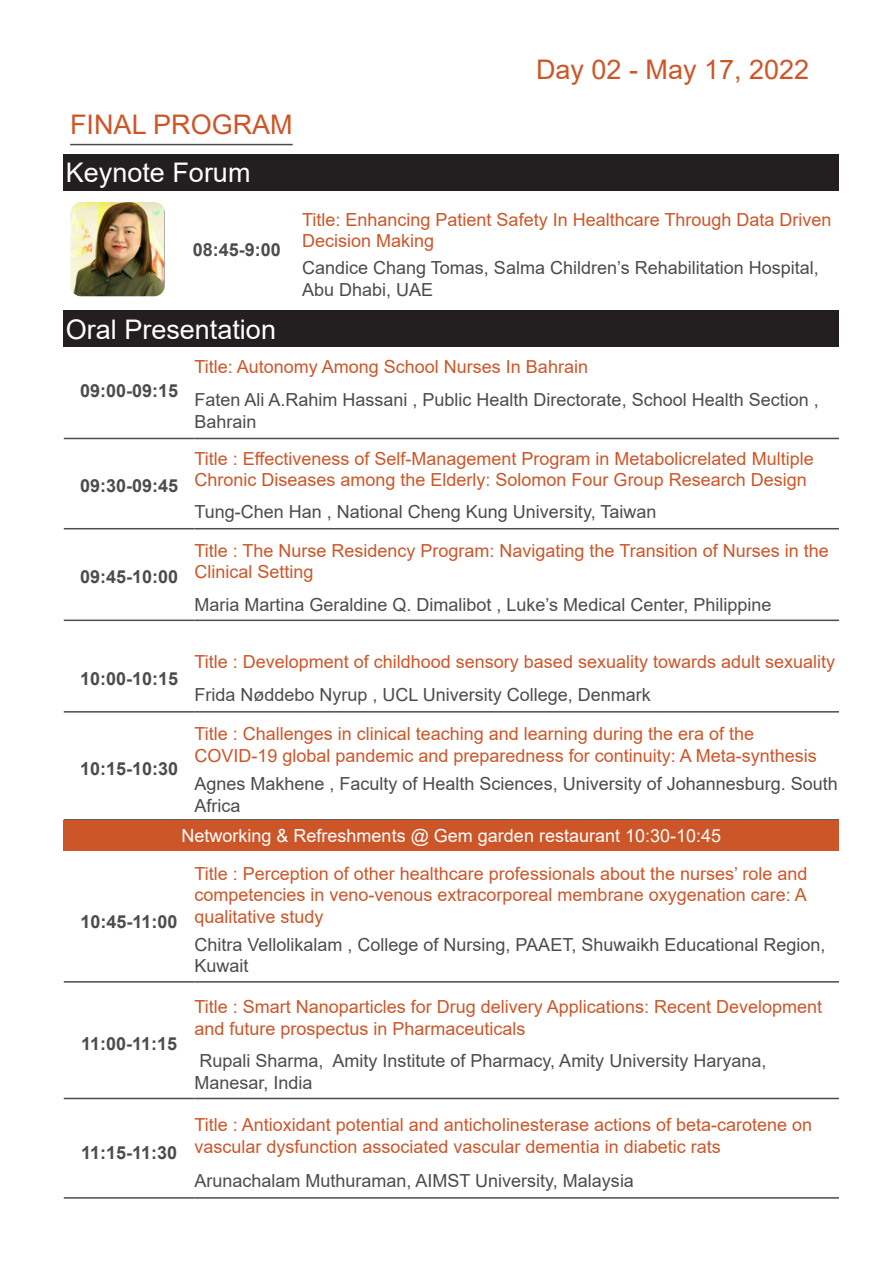
<style>
.page{position:relative;width:893px;height:1263px;background:#fff}
.page>*{position:absolute;margin:0;border:0;box-sizing:border-box;transform-origin:0 0}
.t1{font:27px "Arial";color:#cd5629}
.t2{font:27px "Arial";color:#fff}
.t3{font:18px/21.6px "Arial";color:#cd5629}
.t4{font:18px/21.6px "Arial";color:#4b4c4d}
.t5{font:700 18px "Arial";color:#4b4c4d}
.t6{font:18px "Arial";color:#fff}
</style>
<div class="page">
<hr style="left:70px;top:144px;width:223px;height:1px;background:#4b4c4d">
<hr style="left:64px;top:438px;width:130px;height:1px;background:#4b4c4d">
<hr style="left:194px;top:438px;width:645px;height:1px;background:#4b4c4d">
<hr style="left:64px;top:528px;width:130px;height:1px;background:#4b4c4d">
<hr style="left:194px;top:528px;width:645px;height:1px;background:#4b4c4d">
<hr style="left:64px;top:620px;width:130px;height:1px;background:#4b4c4d">
<hr style="left:194px;top:620px;width:645px;height:1px;background:#4b4c4d">
<hr style="left:64px;top:711px;width:130px;height:2px;background:#4b4c4d">
<hr style="left:194px;top:711px;width:645px;height:2px;background:#4b4c4d">
<hr style="left:64px;top:819px;width:130px;height:2px;background:#4b4c4d">
<hr style="left:194px;top:819px;width:645px;height:2px;background:#4b4c4d">
<hr style="left:64px;top:981px;width:130px;height:2px;background:#4b4c4d">
<hr style="left:194px;top:981px;width:645px;height:2px;background:#4b4c4d">
<hr style="left:64px;top:1098px;width:130px;height:1px;background:#4b4c4d">
<hr style="left:194px;top:1098px;width:645px;height:1px;background:#4b4c4d">
<hr style="left:64px;top:1197px;width:130px;height:2px;background:#4b4c4d">
<hr style="left:194px;top:1197px;width:645px;height:2px;background:#4b4c4d">
<div style="left:64px;top:820px;width:775px;height:30px;background:#cd5629"></div>
<img style="left:72px;top:203px;width:91px;height:92px">
<div style="left:69px;top:200px;width:97px;height:98px;border:2px solid #fff;border-radius:11px"></div>
<div style="left:64px;top:154px;width:775px;height:37px;background:#231f20"></div>
<div style="left:64px;top:310px;width:775px;height:37px;background:#231f20"></div>
<p class="t1" style="left:536px;top:51px;width:275px">Day 02 - May 17, 2022</p>
<p class="t1" style="left:70px;top:106px;width:224px">FINAL PROGRAM</p>
<p class="t2" style="left:66px;top:154px;width:186px">Keynote Forum</p>
<p class="t5" style="left:193px;top:237px;width:90px">08:45-9:00</p>
<p class="t2" style="left:66px;top:311px;width:212px">Oral Presentation</p>
<p class="t3" style="left:302px;top:209px;width:531px">Title: Enhancing Patient Safety In Healthcare Through Data Driven<br>Decision Making</p>
<p class="t4" style="left:302px;top:257px;width:518px">Candice Chang Tomas, Salma Children’s Rehabilitation Hospital,<br>Abu Dhabi, UAE</p>
<p class="t5" style="left:80px;top:378px;width:100px">09:00-09:15</p>
<p class="t5" style="left:80px;top:473px;width:100px">09:30-09:45</p>
<p class="t5" style="left:80px;top:564px;width:100px">09:45-10:00</p>
<p class="t5" style="left:80px;top:666px;width:100px">10:00-10:15</p>
<p class="t5" style="left:80px;top:756px;width:100px">10:15-10:30</p>
<p class="t3" style="left:194px;top:355px;width:395px">Title: Autonomy Among School Nurses In Bahrain</p>
<p class="t4" style="left:194px;top:389px;width:626px">Faten Ali A.Rahim Hassani , Public Health Directorate, School Health Section ,<br>Bahrain</p>
<p class="t3" style="left:194px;top:448px;width:621px">Title : Effectiveness of Self-Management Program in Metabolicrelated Multiple<br>Chronic Diseases among the Elderly: Solomon Four Group Research Design</p>
<p class="t4" style="left:194px;top:501px;width:463px">Tung‑Chen Han , National Cheng Kung University, Taiwan</p>
<p class="t3" style="left:194px;top:539px;width:636px">Title : The Nurse Residency Program: Navigating the Transition of Nurses in the<br>Clinical Setting</p>
<p class="t4" style="left:194px;top:593px;width:578px">Maria Martina Geraldine Q. Dimalibot , Luke’s Medical Center, Philippine</p>
<p class="t3" style="left:194px;top:651px;width:642px">Title : Development of childhood sensory based sexuality towards adult sexuality</p>
<p class="t4" style="left:194px;top:684px;width:458px">Frida Nøddebo Nyrup , UCL University College, Denmark</p>
<p class="t3" style="left:194px;top:723px;width:624px">Title : Challenges in clinical teaching and learning during the era of the<br>COVID‑19 global pandemic and preparedness for continuity: A Meta-synthesis</p>
<p class="t4" style="left:194px;top:773px;width:645px">Agnes Makhene , Faculty of Health Sciences, University of Johannesburg. South<br>Africa</p>
<p class="t6" style="left:182px;top:823px;width:541px">Networking &amp; Refreshments @ Gem garden restaurant 10:30-10:45</p>
<p class="t5" style="left:81px;top:909px;width:99px">10:45-11:00</p>
<p class="t5" style="left:81px;top:1031px;width:98px">11:00-11:15</p>
<p class="t5" style="left:81px;top:1140px;width:98px">11:15-11:30</p>
<p class="t3" style="left:194px;top:862px;width:615px;text-align:justify">Title : Perception of other healthcare professionals about the nurses’ role and competencies in veno‑venous extracorporeal membrane oxygenation care: A qualitative study</p>
<p class="t4" style="left:194px;top:933px;width:632px">Chitra Vellolikalam , College of Nursing, PAAET, Shuwaikh Educational Region,<br>Kuwait</p>
<p class="t3" style="left:194px;top:996px;width:629px">Title : Smart Nanoparticles for Drug delivery Applications: Recent Development and future prospectus in Pharmaceuticals</p>
<p class="t4" style="left:194px;top:1050px;width:573px">Rupali Sharma, Amity Institute of Pharmacy, Amity University Haryana,<br>Manesar, India</p>
<p class="t3" style="left:194px;top:1114px;width:619px">Title : Antioxidant potential and anticholinesterase actions of beta-carotene on vascular dysfunction associated vascular dementia in diabetic rats</p>
<p class="t4" style="left:194px;top:1169px;width:441px">Arunachalam Muthuraman, AIMST University, Malaysia</p>
</div>
